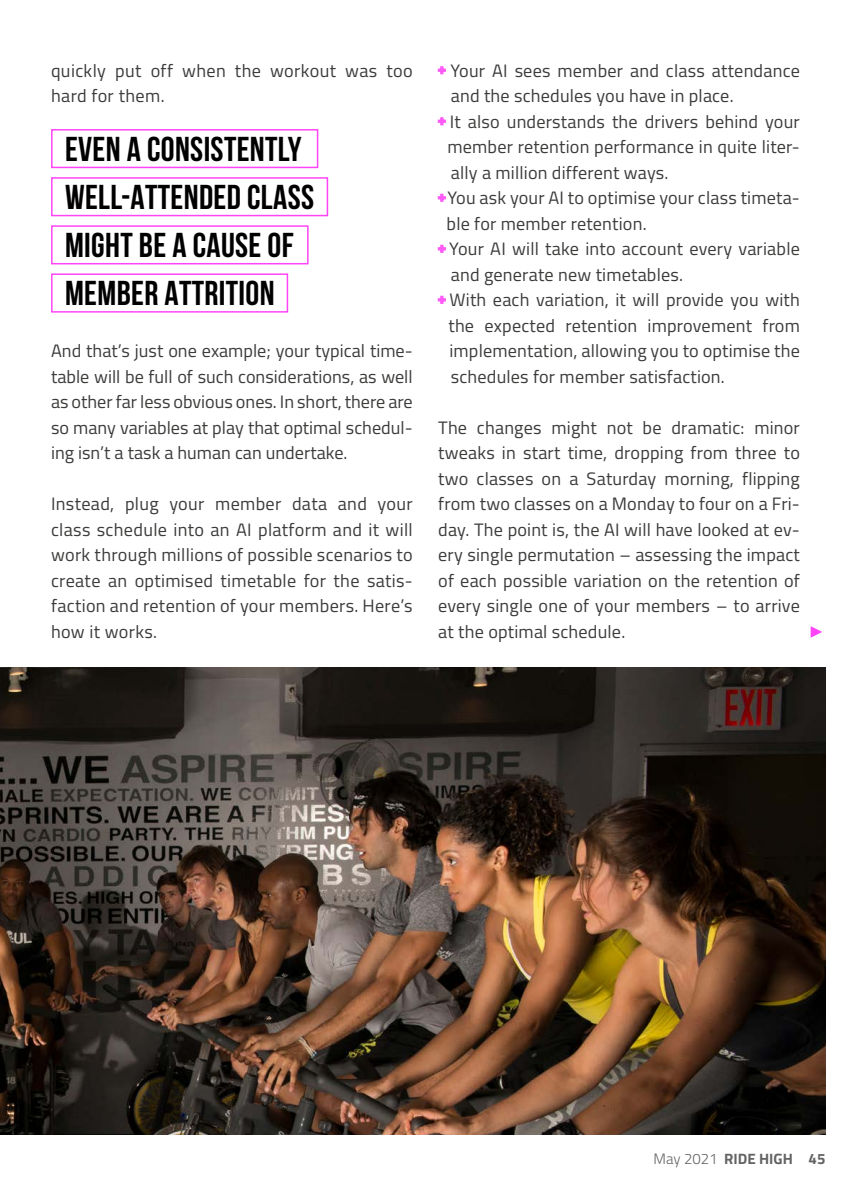
<style>
.page{position:relative;width:851px;height:1191px;background:#fff}
.page>*{position:absolute;margin:0;border:0;box-sizing:border-box;transform-origin:0 0}
.t1{font:700 34.5px/48px "Bebas Neue";letter-spacing:.01em;color:#000}
.t2{font:18px/25.5px "Cairo";letter-spacing:.01em;color:#3c3c3b;text-align:justify}
.t3{font:700 15px "Cairo";color:#646363}
.s1{font-family:"Bebas Neue";font-weight:700;color:#ff59f8}
.s2{font-weight:300}
</style>
<div class="page">
<img style="left:0;top:668px;width:825px;height:466px">
<div style="left:51px;top:177px;width:277px;height:39px;border:2px solid #ff45f7"></div>
<div style="left:51px;top:273px;width:237px;height:39px;border:2px solid #ff45f7"></div>
<div style="left:51px;top:129px;width:267px;height:39px;border:2px solid #ff45f7"></div>
<div style="left:51px;top:225px;width:257px;height:39px;border:2px solid #ff45f7"></div>
<svg style="left:810px;top:626px;width:12px;height:12px"></svg>
<p class="t2" style="left:51px;top:58px;width:363px">quickly put off when the workout was too hard for them.</p>
<h1 class="t1" style="left:65px;top:125px;width:250px">EVEN A CONSISTENTLY<br>WELL-ATTENDED CLASS<br>MIGHT BE A CAUSE OF<br>MEMBER ATTRITION</h1>
<p class="t2" style="left:51px;top:338px;width:363px">And that’s just one example; your typical time&shy;table will be full of such considerations, as well as other far less obvious ones. In short, there are so many variables at play that optimal schedul&shy;ing isn’t a task a human can undertake.</p>
<p class="t2" style="left:51px;top:491px;width:363px">Instead, plug your member data and your class schedule into an AI platform and it will work through millions of possible scenarios to create an optimised timetable for the satis&shy;faction and retention of your members. Here’s how it works.</p>
<p class="t2" style="left:438px;top:57px;width:363px"><span class="s1">+</span> Your AI sees member and class attendance</p>
<p class="t2" style="left:450px;top:83px;width:284px">and the schedules you have in place.</p>
<p class="t2" style="left:438px;top:108px;width:363px"><span class="s1">+</span> It also understands the drivers behind your</p>
<p class="t2" style="left:447px;top:134px;width:354px">member retention performance in quite liter-</p>
<p class="t2" style="left:450px;top:159px;width:219px">ally a million different ways.</p>
<p class="t2" style="left:438px;top:185px;width:363px"><span class="s1">+</span> You ask your AI to optimise your class timeta-</p>
<p class="t2" style="left:446px;top:210px;width:201px">ble for member retention.</p>
<p class="t2" style="left:438px;top:236px;width:363px"><span class="s1">+</span> Your AI will take into account every variable</p>
<p class="t2" style="left:450px;top:261px;width:234px">and generate new timetables.</p>
<p class="t2" style="left:438px;top:287px;width:363px"><span class="s1">+</span> With each variation, it will provide you with</p>
<p class="t2" style="left:448px;top:312px;width:353px">the expected retention improvement from</p>
<p class="t2" style="left:449px;top:338px;width:352px">implementation, allowing you to optimise the</p>
<p class="t2" style="left:450px;top:363px;width:275px">schedules for member satisfaction.</p>
<p class="t2" style="left:438px;top:414px;width:363px">The changes might not be dramatic: minor tweaks in start time, dropping from three to two classes on a Saturday morning, flipping from two classes on a Monday to four on a Fri&shy;day. The point is, the AI will have looked at ev&shy;ery single permutation – assessing the impact of each possible variation on the retention of every single one of your members – to arrive at the optimal schedule.</p>
<p class="t3" style="left:653px;top:1146px;width:173px"><span class="s2">May 2021</span> RIDE HIGH 45</p>
</div>
